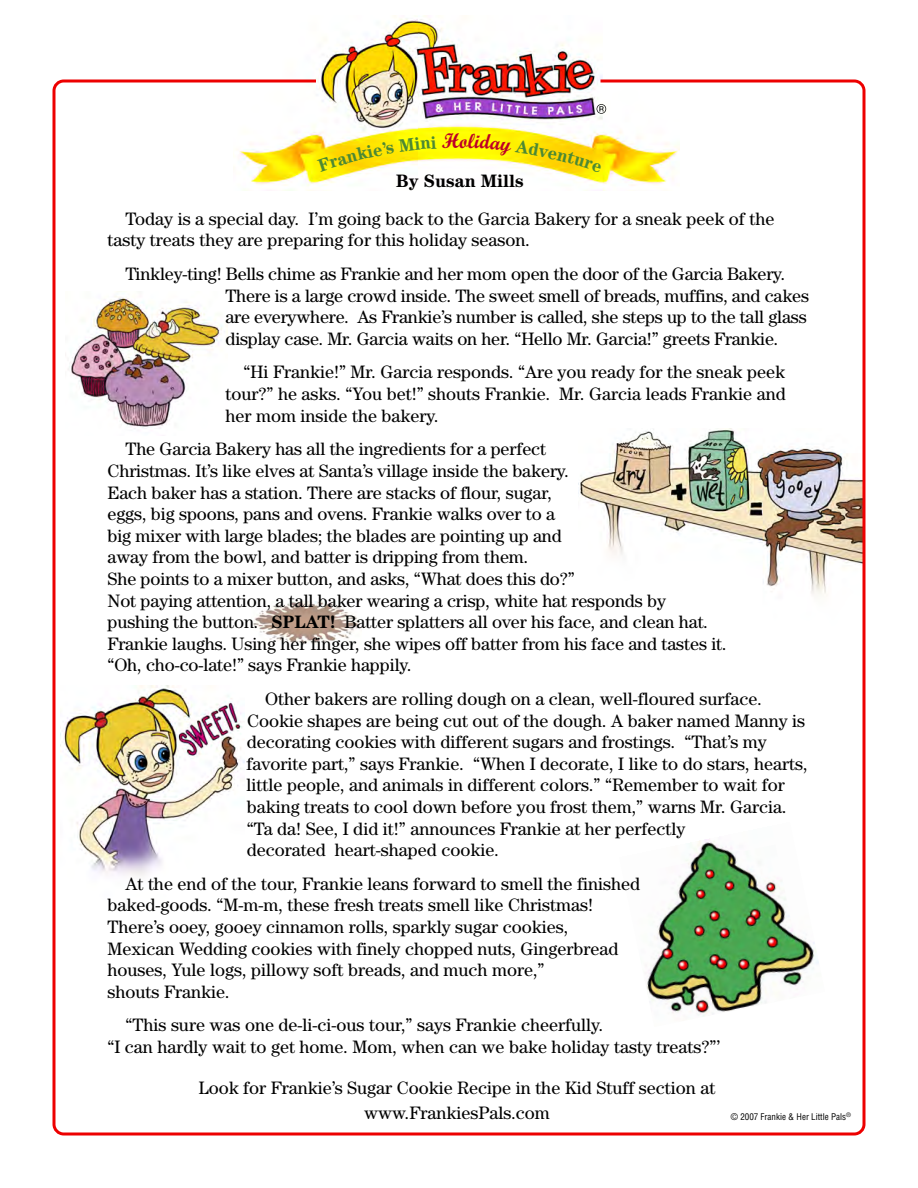
<style>
.page{position:relative;width:918px;height:1188px;background:#fff}
.page>*{position:absolute;margin:0;border:0;box-sizing:border-box;transform-origin:0 0}
.t1{font:18px/21.6px "Century";color:#000}
.t2{font:700 18px "Century";color:#000}
.t3{font:condensed 9px "Helvetica";color:#000}
.s1{font-weight:700}
</style>
<div class="page">
<img style="left:233px;top:15px;width:446px;height:175px">
<img style="left:68px;top:296px;width:160px;height:133px">
<img style="left:578px;top:428px;width:283px;height:167px">
<img style="left:64px;top:685px;width:180px;height:191px">
<img style="left:646px;top:839px;width:173px;height:178px">
<img style="left:253px;top:602px;width:106px;height:42px">
<svg style="left:597px;top:104px;width:9px;height:10px"></svg>
<svg style="left:317px;top:133px;width:285px;height:40px"></svg>
<p class="t2" style="left:396px;top:170px;width:129px">By Susan Mills</p>
<p class="t1" style="left:108px;top:208px;width:668px;text-indent:18px">Today is a special day. I’m going back to the Garcia Bakery for a sneak peek of the tasty treats they are preparing for this holiday season.</p>
<p class="t1" style="left:226px;top:263px;width:585px;text-indent:-100px">Tinkley-ting! Bells chime as Frankie and her mom open the door of the Garcia Bakery.<br>There is a large crowd inside. The sweet smell of breads, muffins, and cakes are everywhere. As Frankie’s number is called, she steps up to the tall glass display case. Mr. Garcia waits on her. “Hello Mr. Garcia!” greets Frankie.</p>
<p class="t1" style="left:226px;top:361px;width:562px;text-align:justify;text-indent:18px">“Hi Frankie!” Mr. Garcia responds. “Are you ready for the sneak peek tour?” he asks. “You bet!” shouts Frankie. Mr. Garcia leads Frankie and her mom inside the bakery.</p>
<p class="t1" style="left:108px;top:438px;width:621px;text-indent:18px">The Garcia Bakery has all the ingredients for a perfect<br>Christmas. It’s like elves at Santa’s village inside the bakery.<br>Each baker has a station. There are stacks of flour, sugar,<br>eggs, big spoons, pans and ovens. Frankie walks over to a<br>big mixer with large blades; the blades are pointing up and<br>away from the bowl, and batter is dripping from them.<br>She points to a mixer button, and asks, “What does this do?”<br>Not paying attention, a tall baker wearing a crisp, white hat responds by pushing the button. <span class="s1">SPLAT!</span> Batter splatters all over his face, and clean hat.<br>Frankie laughs. Using her finger, she wipes off batter from his face and tastes it. “Oh, cho-co-late!” says Frankie happily.</p>
<p class="t1" style="left:247px;top:688px;width:563px;text-indent:19px">Other bakers are rolling dough on a clean, well-floured surface.<br>Cookie shapes are being cut out of the dough. A baker named Manny is decorating cookies with different sugars and frostings. “That’s my favorite part,” says Frankie. “When I decorate, I like to do stars, hearts, little people, and animals in different colors.” “Remember to wait for baking treats to cool down before you frost them,” warns Mr. Garcia. “Ta da! See, I did it!” announces Frankie at her perfectly<br>decorated heart-shaped cookie.</p>
<p class="t1" style="left:108px;top:872px;width:534px;text-indent:18px">At the end of the tour, Frankie leans forward to smell the finished baked-goods. “M-m-m, these fresh treats smell like Christmas!<br>There’s ooey, gooey cinnamon rolls, sparkly sugar cookies,<br>Mexican Wedding cookies with finely chopped nuts, Gingerbread houses, Yule logs, pillowy soft breads, and much more,”<br>shouts Frankie.</p>
<p class="t1" style="left:108px;top:1014px;width:615px;text-indent:18px">“This sure was one de-li-ci-ous tour,” says Frankie cheerfully.<br>“I can hardly wait to get home. Mom, when can we bake holiday tasty treats?”’</p>
<p class="t1" style="left:199px;top:1074px;width:518px;line-height:25.5px;text-align:center">Look for Frankie’s Sugar Cookie Recipe in the Kid Stuff section at www.FrankiesPals.com</p>
<p class="t3" style="left:731px;top:1111px;width:121px">© 2007 Frankie &amp; Her Little Pals<sup>®</sup></p>
</div>
